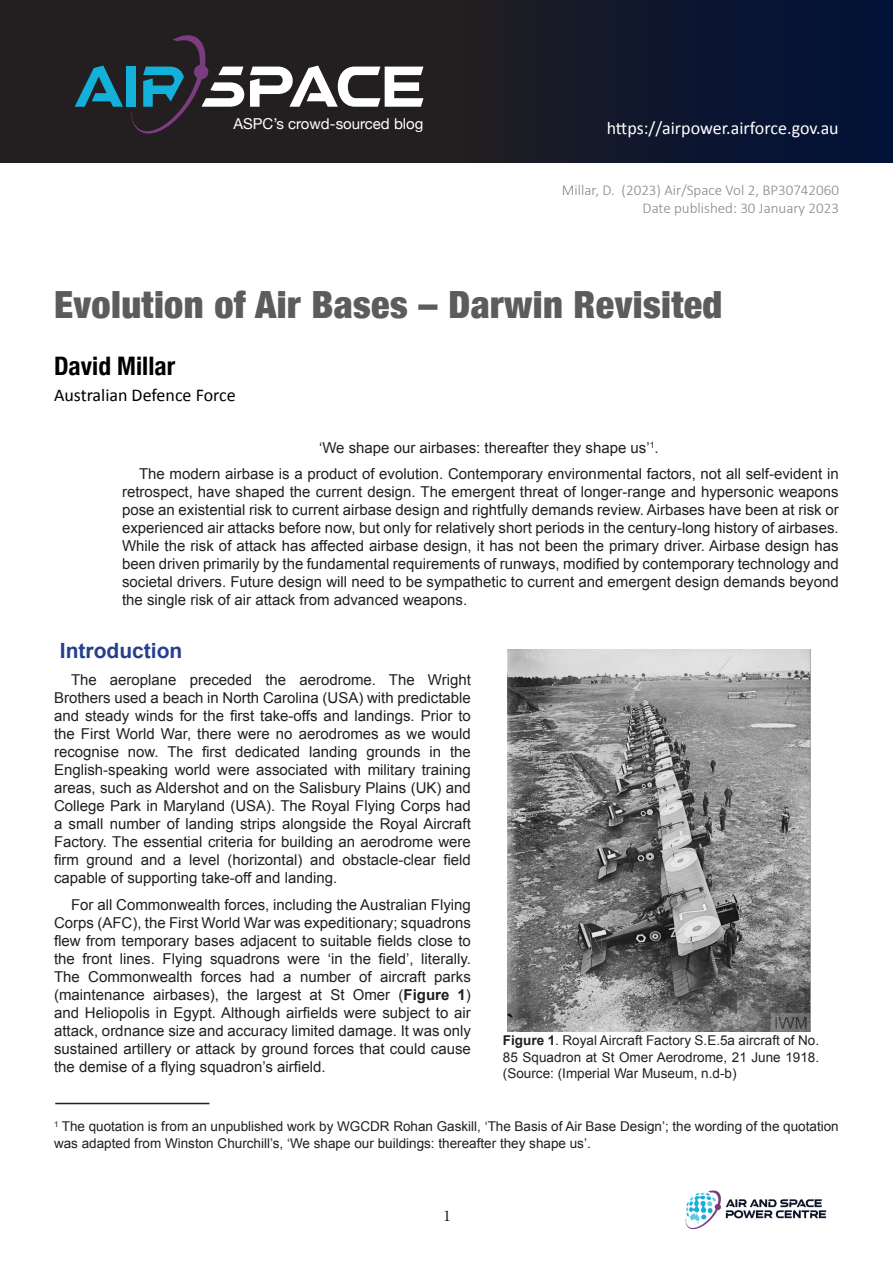
<style>
.page{position:relative;width:893px;height:1263px;background:#fff}
.page>*{position:absolute;margin:0;border:0;box-sizing:border-box;transform-origin:0 0}
.t1{font:900 condensed 37.5px "Helvetica Neue";letter-spacing:.01em;color:#5c5c5f}
.Author{font:700 condensed 25.5px "Helvetica Neue";color:#000}
.Major_Heading{font:700 21px "Arial";color:#253f8e}
.t2{font:18px "Calibri";color:#fff}
.Company{font:18px "Calibri";color:#000}
.t3{font:16.5px "Minion Pro";color:#231f20}
.Paragraph{font:15px/18px "Arial";color:#231f20;text-align:justify}
.Abstract{font:15px/18px "Arial";color:#231f20;text-align:justify}
.t4{font:300 15px "Calibri";color:#848689}
.t5{font:15px "Helvetica Neue";color:#fff}
.Footnote{font:13.5px/16.2px "Arial";color:#231f20}
.Figure_caption{font:13.5px/16.2px "Arial";color:#231f20;text-align:justify}
.s1{font-weight:700}
</style>
<div class="page">
<div style="left:0;top:0;width:893px;height:163px;background:#231f20"></div>
<div style="left:466px;top:0;width:427px;height:163px;background:linear-gradient(to right,#1f1d22,#001139)"></div>
<img style="left:685px;top:1190px;width:142px;height:40px">
<svg style="left:75px;top:66px;width:48px;height:41px"></svg>
<div style="left:126px;top:67px;width:9px;height:40px;background:#13b0da"></div>
<svg style="left:250px;top:66px;width:173px;height:41px"></svg>
<svg style="left:131px;top:35px;width:113px;height:99px"></svg>
<img style="left:507px;top:649px;width:303px;height:382px">
<hr style="left:55px;top:1103px;width:154px;height:1px;background:#231f20">
<p class="t5" style="left:233px;top:113px;width:192px">ASPC’s crowd-sourced blog</p>
<p class="t2" style="left:607px;top:116px;width:234px">https://airpower.airforce.gov.au</p>
<p class="t4" style="left:562px;top:181px;width:279px">Millar, D. (2023) Air/Space Vol 2, BP30742060</p>
<p class="t4" style="left:643px;top:199px;width:198px">Date published: 30 January 2023</p>
<p class="t1" style="left:54px;top:274px;width:670px">Evolution of Air Bases – Darwin Revisited</p>
<p class="Author" style="left:54px;top:345px;width:123px">David Millar</p>
<p class="Company" style="left:54px;top:383px;width:183px">Australian Defence Force</p>
<p class="Abstract" style="left:319px;top:438px;width:341px">‘We shape our airbases: thereafter they shape us’<sup>1</sup>.</p>
<p class="Abstract" style="left:122px;top:465px;width:718px;text-indent:17px">The modern airbase is a product of evolution. Contemporary environmental factors, not all self-evident in retrospect, have shaped the current design. The emergent threat of longer-range and hypersonic weapons pose an existential risk to current airbase design and rightfully demands review. Airbases have been at risk or experienced air attacks before now, but only for relatively short periods in the century-long history of airbases.<br>While the risk of attack has affected airbase design, it has not been the primary driver. Airbase design has been driven primarily by the fundamental requirements of runways, modified by contemporary technology and societal drivers. Future design will need to be sympathetic to current and emergent design demands beyond the single risk of air attack from advanced weapons.</p>
<p class="Major_Heading" style="left:60px;top:637px;width:124px">Introduction</p>
<p class="Paragraph" style="left:54px;top:671px;width:418px;text-indent:17px">The aeroplane preceded the aerodrome. The Wright Brothers used a beach in North Carolina (USA) with predictable and steady winds for the first take-offs and landings. Prior to the First World War, there were no aerodromes as we would recognise now. The first dedicated landing grounds in the English-speaking world were associated with military training areas, such as Aldershot and on the Salisbury Plains (UK) and College Park in Maryland (USA). The Royal Flying Corps had a small number of landing strips alongside the Royal Aircraft Factory. The essential criteria for building an aerodrome were firm ground and a level (horizontal) and obstacle-clear field capable of supporting take-off and landing.</p>
<p class="Paragraph" style="left:54px;top:895px;width:418px;text-indent:17px">For all Commonwealth forces, including the Australian Flying Corps (AFC), the First World War was expeditionary; squadrons flew from temporary bases adjacent to suitable fields close to the front lines. Flying squadrons were ‘in the field’, literally.<br>The Commonwealth forces had a number of aircraft parks (maintenance airbases), the largest at St Omer (<span class="s1">Figure 1</span>) and Heliopolis in Egypt. Although airfields were subject to air attack, ordnance size and accuracy limited damage. It was only sustained artillery or attack by ground forces that could cause the demise of a flying squadron’s airfield.</p>
<p class="Figure_caption" style="left:503px;top:1033px;width:318px"><span class="s1">Figure 1</span>. Royal Aircraft Factory S.E.5a aircraft of No.<br>85 Squadron at St Omer Aerodrome, 21 June 1918. (Source: (Imperial War Museum, n.d-b)</p>
<p class="Footnote" style="left:54px;top:1119px;width:786px"><sup>1</sup> The quotation is from an unpublished work by WGCDR Rohan Gaskill, ‘The Basis of Air Base Design’; the wording of the quotation was adapted from Winston Churchill’s, ‘We shape our buildings: thereafter they shape us’.</p>
<p class="t3" style="left:443px;top:1205px;width:9px">1</p>
</div>
